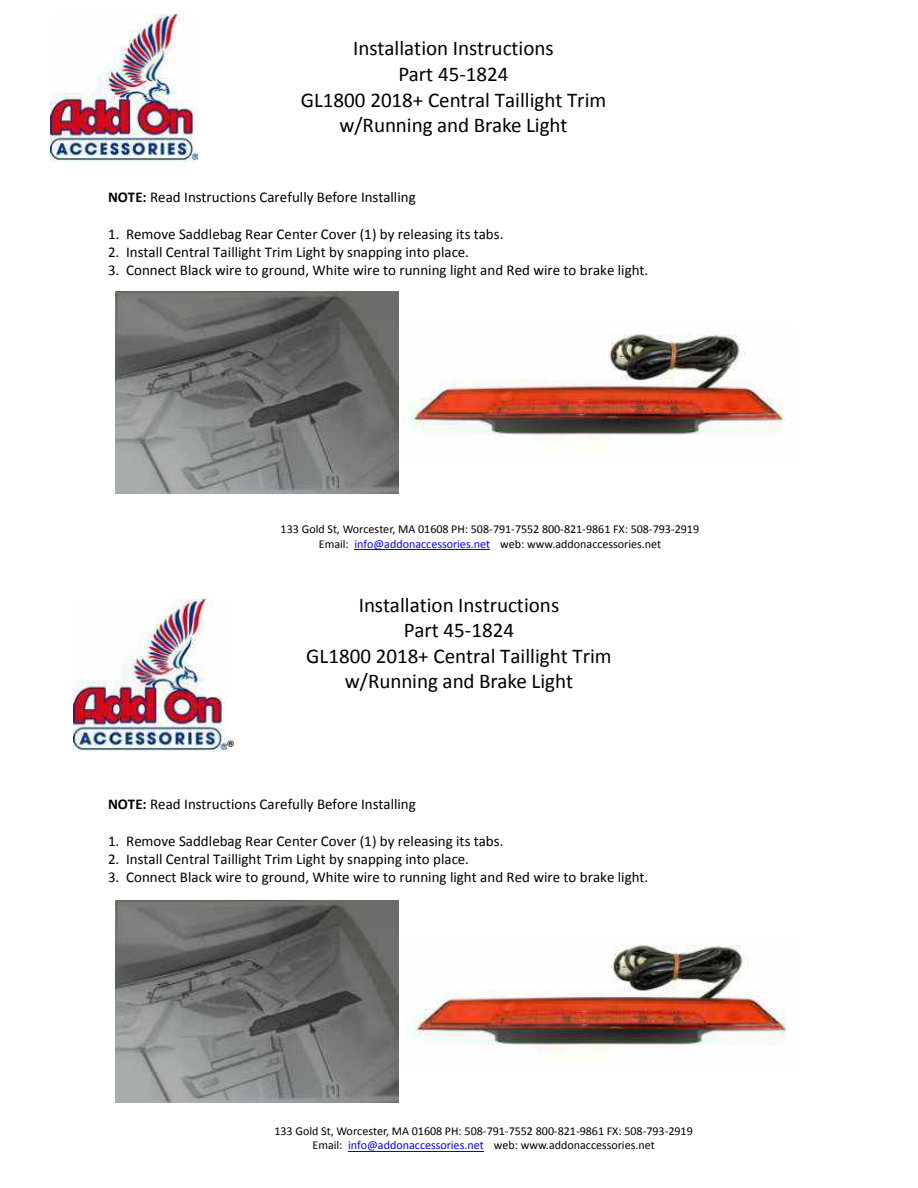
<style>
.page{position:relative;width:918px;height:1188px;background:#fff}
.page>*{position:absolute;margin:0;border:0;box-sizing:border-box;transform-origin:0 0}
.t1{font:21px/25.7px "Calibri";color:#000;text-align:center}
.t2{font:16.5px "Calibri";color:#000}
.t3{font:15px "Calibri";color:#000}
.t4{font:12px/14.5px "Calibri";color:#000;text-align:center}
.s1{font-weight:700}
.s2{color:#00f}
</style>
<div class="page">
<img style="left:115px;top:292px;width:283px;height:202px">
<img style="left:403px;top:334px;width:381px;height:118px">
<img style="left:407px;top:945px;width:380px;height:117px">
<img style="left:51px;top:15px;width:147px;height:147px">
<img style="left:74px;top:599px;width:152px;height:153px">
<hr style="left:355px;top:549px;width:135px;height:1px;background:#00f">
<hr style="left:348px;top:1151px;width:136px;height:1px;background:#00f">
<img style="left:116px;top:900px;width:283px;height:202px">
<h1 class="t1" style="left:301px;top:37px;width:307px">Installation Instructions<br>Part 45-1824<br>GL1800 2018+ Central Taillight Trim w/Running and Brake Light</h1>
<p class="t3" style="left:108px;top:191px;width:309px"><span class="s1">NOTE:</span> Read Instructions Carefully Before Installing</p>
<p class="t3" style="left:108px;top:227px;width:397px">1. Remove Saddlebag Rear Center Cover (1) by releasing its tabs.</p>
<p class="t3" style="left:108px;top:246px;width:363px">2. Install Central Taillight Trim Light by snapping into place.</p>
<p class="t3" style="left:108px;top:264px;width:542px">3. Connect Black wire to ground, White wire to running light and Red wire to brake light.</p>
<p class="t4" style="left:281px;top:523px;width:420px">133 Gold St, Worcester, MA 01608 PH: 508-791-7552 800-821-9861 FX: 508-793-2919<br>Email: <span class="s2">info@addonaccessories.net</span> web: www.addonaccessories.net</p>
<p class="t2" style="left:226px;top:740px;width:10px">®</p>
<h1 class="t1" style="left:306px;top:593px;width:307px">Installation Instructions<br>Part 45-1824<br>GL1800 2018+ Central Taillight Trim w/Running and Brake Light</h1>
<p class="t3" style="left:108px;top:798px;width:309px"><span class="s1">NOTE:</span> Read Instructions Carefully Before Installing</p>
<p class="t3" style="left:108px;top:834px;width:397px">1. Remove Saddlebag Rear Center Cover (1) by releasing its tabs.</p>
<p class="t3" style="left:108px;top:853px;width:363px">2. Install Central Taillight Trim Light by snapping into place.</p>
<p class="t3" style="left:108px;top:871px;width:542px">3. Connect Black wire to ground, White wire to running light and Red wire to brake light.</p>
<p class="t4" style="left:274px;top:1124px;width:420px">133 Gold St, Worcester, MA 01608 PH: 508-791-7552 800-821-9861 FX: 508-793-2919<br>Email: <span class="s2">info@addonaccessories.net</span> web: www.addonaccessories.net</p>
</div>
